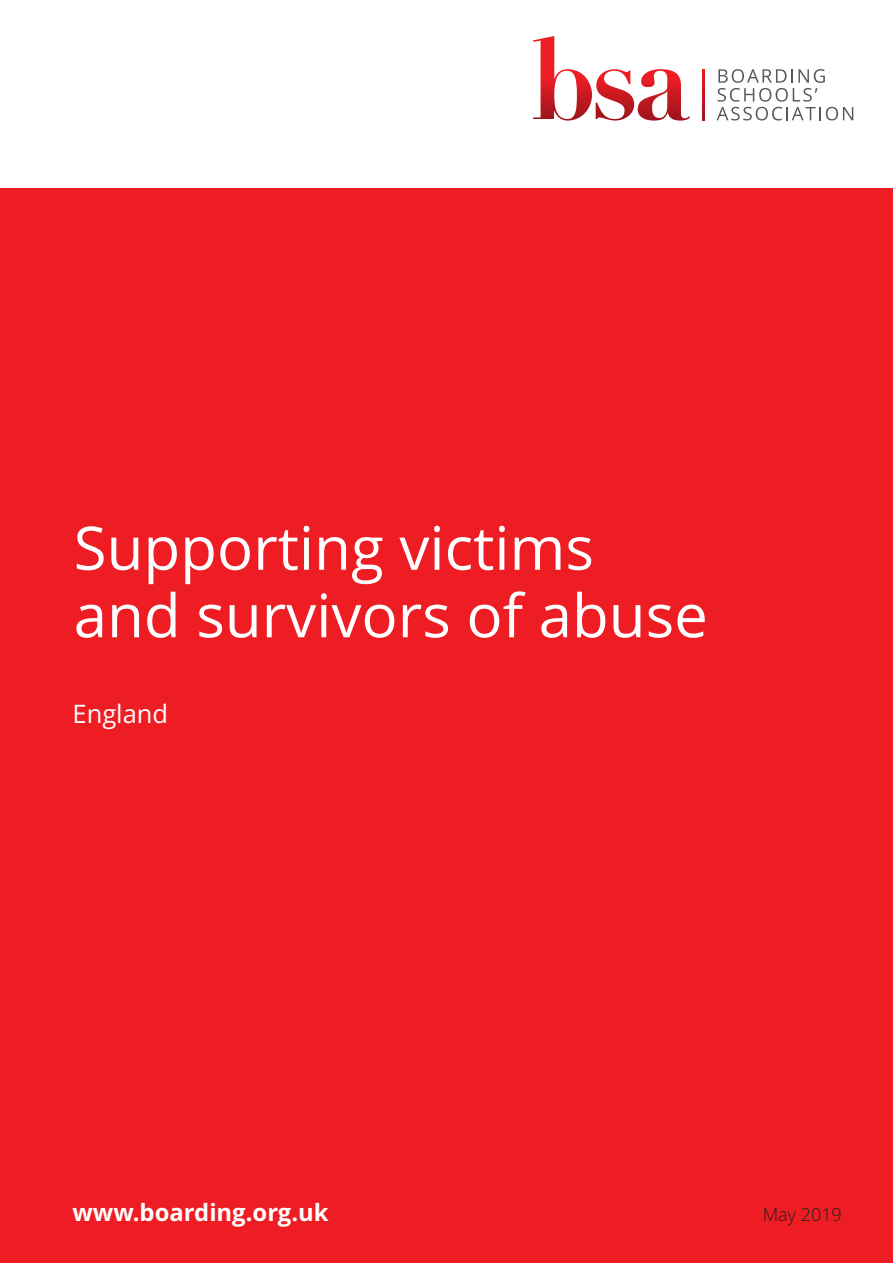
<style>
.page{position:relative;width:893px;height:1263px;background:#fff}
.page>*{position:absolute;margin:0;border:0;box-sizing:border-box;transform-origin:0 0}
.t1{font:60px/67.5px "Open Sans";color:#fff}
.t2{font:25.5px "Open Sans";color:#fff}
.t3{font:700 23.85px "Open Sans";color:#fff}
.t4{font:300 18px "Open Sans";color:#231f20}
</style>
<div class="page">
<svg style="left:717px;top:69px;width:136px;height:51px"></svg>
<svg style="left:702px;top:69px;width:3px;height:51px"></svg>
<svg style="left:533px;top:36px;width:157px;height:85px"></svg>
<div style="left:0;top:188px;width:893px;height:1075px;background:#ee1d23"></div>
<p class="t1" style="left:74px;top:515px;width:636px">Supporting victims and survivors of abuse</p>
<p class="t2" style="left:73px;top:700px;width:97px">England</p>
<p class="t3" style="left:72px;top:1198px;width:258px">www.boarding.org.uk</p>
<p class="t4" style="left:763px;top:1204px;width:81px">May 2019</p>
</div>
